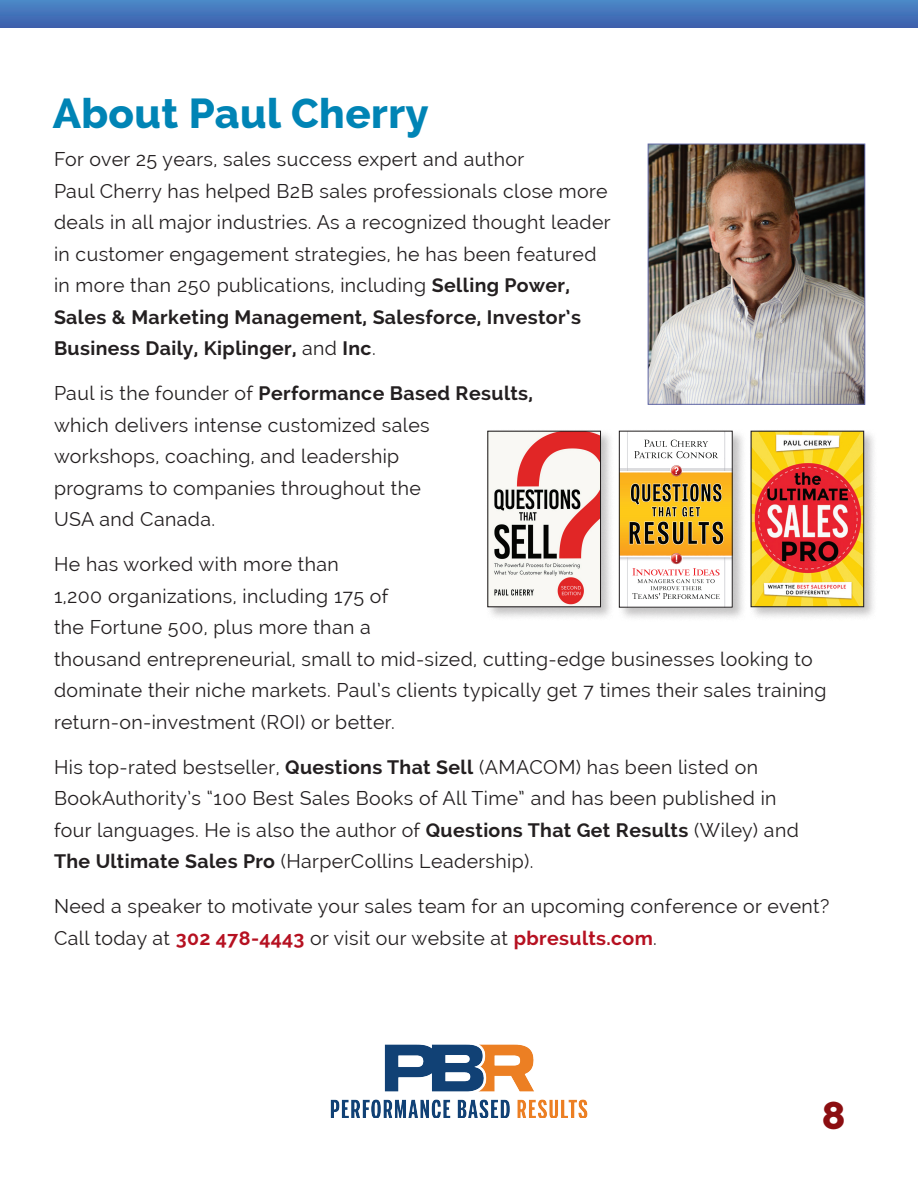
<style>
.page{position:relative;width:918px;height:1188px;background:#fff}
.page>*{position:absolute;margin:0;border:0;box-sizing:border-box;transform-origin:0 0}
.t1{font:800 42px "Raleway";letter-spacing:.01em;color:#0084b5}
.t2{font:800 39px "Raleway";color:#8b0e11}
.t3{font:19.5px/31.5px "Raleway";letter-spacing:.02em;color:#231f20}
.s1{font-weight:700}
.s2{font-weight:700;color:#b61121}
</style>
<div class="page">
<svg style="left:1px;top:1px;width:916px;height:27px;background:#4372b8"></svg>
<img style="left:330px;top:1045px;width:258px;height:72px">
<img style="left:650px;top:146px;width:213px;height:257px">
<div style="left:648px;top:144px;width:217px;height:261px;border:1px solid #6168a7"></div>
<div style="left:749px;top:429px;width:129px;height:192px;background:#231f20;opacity:.27"></div>
<img style="left:753px;top:433px;width:109px;height:172px">
<div style="left:751px;top:431px;width:113px;height:176px;border:1px solid #231f20"></div>
<div style="left:617px;top:429px;width:129px;height:192px;background:#231f20;opacity:.27"></div>
<img style="left:621px;top:433px;width:110px;height:173px">
<div style="left:619px;top:431px;width:114px;height:177px;border:1px solid #231f20"></div>
<div style="left:486px;top:429px;width:129px;height:192px;background:#231f20;opacity:.27"></div>
<img style="left:490px;top:433px;width:109px;height:172px">
<div style="left:488px;top:431px;width:113px;height:176px;border:1px solid #231f20"></div>
<h1 class="t1" style="left:53px;top:89px;width:377px">About Paul Cherry</h1>
<p class="t3" style="left:54px;top:144px;width:558px">For over 25 years, sales success expert and author<br>Paul Cherry has helped B2B sales professionals close more deals in all major industries. As a recognized thought leader in customer engagement strategies, he has been featured in more than 250 publications, including <span class="s1">Selling Power, Sales &amp; Marketing Management, Salesforce, Investor’s Business Daily, Kiplinger,</span> and <span class="s1">Inc</span>.</p>
<p class="t3" style="left:54px;top:378px;width:481px">Paul is the founder of <span class="s1">Performance Based Results, </span>which delivers intense customized sales workshops, coaching, and leadership<br>programs to companies throughout the<br>USA and Canada.</p>
<p class="t3" style="left:54px;top:549px;width:774px">He has worked with more than<br>1,200 organizations, including 175 of<br>the Fortune 500, plus more than a<br>thousand entrepreneurial, small to mid-sized, cutting-edge businesses looking to dominate their niche markets. Paul’s clients typically get 7 times their sales training return-on-investment (ROI) or better.</p>
<p class="t3" style="left:54px;top:751px;width:746px">His top-rated bestseller, <span class="s1">Questions That Sell</span> (AMACOM) has been listed on BookAuthority’s “100 Best Sales Books of All Time” and has been published in four languages. He is also the author of <span class="s1">Questions That Get Results</span> (Wiley) and <span class="s1">The Ultimate Sales Pro</span> (HarperCollins Leadership).</p>
<p class="t3" style="left:54px;top:891px;width:777px">Need a speaker to motivate your sales team for an upcoming conference or event?<br>Call today at <span class="s2">302 478-4443</span> or visit our website at <span class="s2">pbresults.com</span>.</p>
<h2 class="t2" style="left:822px;top:1093px;width:25px">8</h2>
</div>
